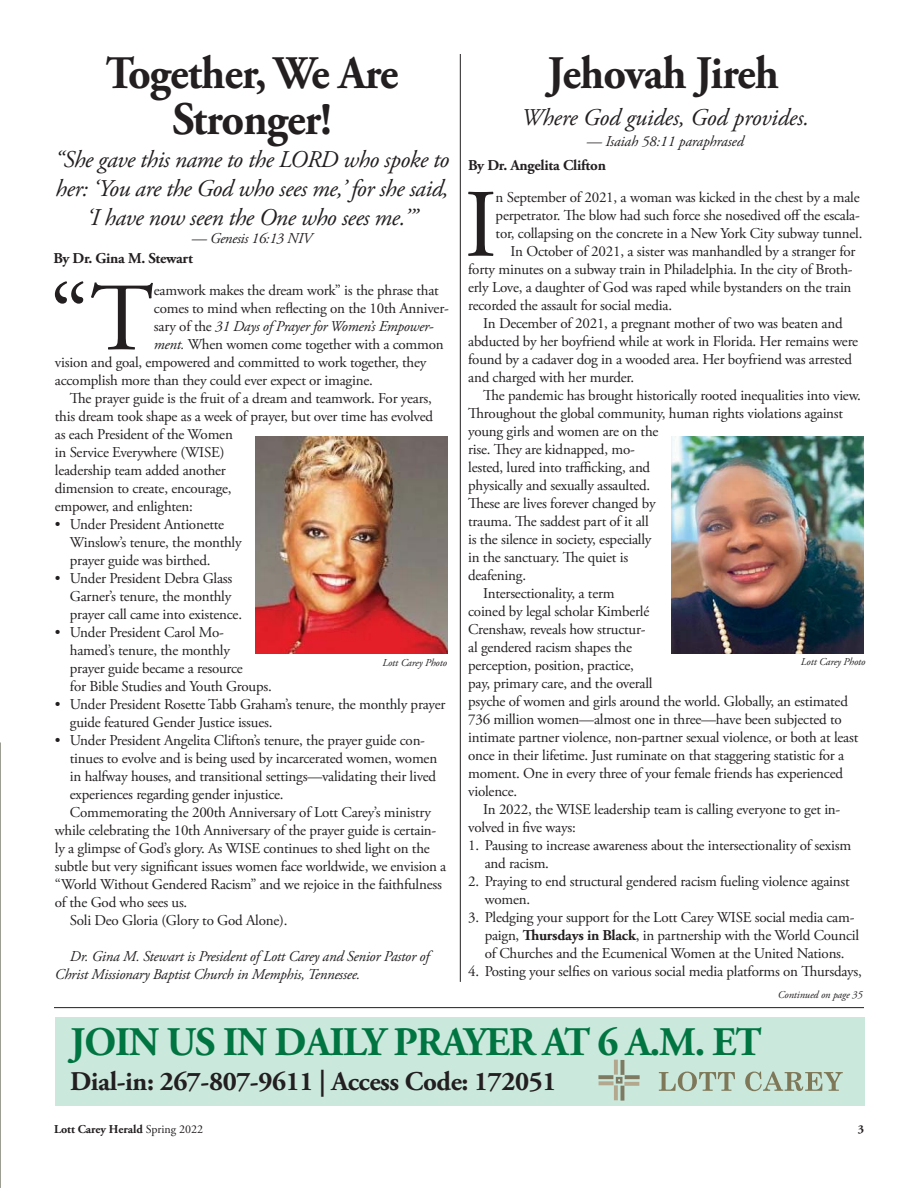
<style>
.page{position:relative;width:918px;height:1188px;background:#fff}
.page>*{position:absolute;margin:0;border:0;box-sizing:border-box;transform-origin:0 0}
.t1{font:96.45px "Adobe Garamond Pro";color:#231f20}
.t2{font:700 46.5px/46.5px "Adobe Garamond Pro";letter-spacing:-.02em;color:#231f20;text-align:center;scale:.95 1}
.t3{font:700 40.5px "Adobe Garamond Pro";letter-spacing:-.03em;color:#007541}
.t4{font:700 27px "Adobe Garamond Pro";letter-spacing:-.015em;color:#231f20}
.t5{font:italic 24px/28.8px "Adobe Garamond Pro";letter-spacing:-.02em;color:#231f20;text-align:center}
.t6{font:15px/18px "Adobe Garamond Pro";letter-spacing:-.015em;color:#231f20}
.t7{font:italic 15px/18px "Adobe Garamond Pro";letter-spacing:-.015em;color:#231f20}
.t8{font:700 15px "Adobe Garamond Pro";letter-spacing:-.015em;color:#231f20}
.t9{font:700 12px "Adobe Garamond Pro";color:#231f20}
.t10{font:italic 10.5px "Adobe Garamond Pro";letter-spacing:-.005em;color:#231f20}
.s1{font-style:normal}
.s2{font-style:italic}
.s3{font-weight:700}
.s4{font-weight:400}
</style>
<div class="page">
<hr style="left:54px;top:1007px;width:810px;height:1px;background:#231f20">
<hr style="left:460px;top:54px;width:1px;height:928px;background:#231f20">
<div style="left:56px;top:1017px;width:810px;height:89px;background:#cbe8dd"></div>
<div style="left:616px;top:1077px;width:6px;height:7px;border:2px solid #7e7a61"></div>
<svg style="left:599px;top:1081px;width:15px;height:4px"></svg>
<svg style="left:598px;top:1075px;width:15px;height:4px"></svg>
<svg style="left:624px;top:1082px;width:15px;height:4px"></svg>
<svg style="left:625px;top:1075px;width:15px;height:4px"></svg>
<hr style="left:614px;top:1085px;width:4px;height:15px;background:#b3a78e">
<hr style="left:621px;top:1086px;width:3px;height:15px;background:#7e7a61">
<hr style="left:614px;top:1060px;width:4px;height:15px;background:#b3a78e">
<hr style="left:621px;top:1060px;width:3px;height:15px;background:#7e7a61">
<svg style="left:659px;top:1072px;width:76px;height:19px"></svg>
<svg style="left:745px;top:1072px;width:98px;height:19px"></svg>
<img style="left:256px;top:437px;width:191px;height:216px">
<img style="left:672px;top:437px;width:191px;height:216px">
<h2 class="t2" style="left:106px;top:53px;width:310px">Together, We Are<br>Stronger!</h2>
<h3 class="t5" style="left:55px;top:147px;width:396px">“She gave this name to the LORD who spoke to her: ‘You are the God who sees me,’ for she said, ‘I have now seen the One who sees me.’”</h3>
<p class="t7" style="left:192px;top:230px;width:122px">— Genesis 16:13 NIV</p>
<p class="t8" style="left:53px;top:252px;width:141px">By Dr. Gina M. Stewart</p>
<h1 class="t1" style="left:50px;top:280px;width:106px">“T</h1>
<p class="t6" style="left:154px;top:283px;width:286px">eamwork makes the dream work” is the phrase that</p>
<p class="t6" style="left:154px;top:301px;width:296px">comes to mind when reflecting on the 10th Anniver-</p>
<p class="t7" style="left:154px;top:319px;width:281px"><span class="s1">sary of the</span> 31 Days of Prayer for Women’s Empower-</p>
<p class="t6" style="left:154px;top:337px;width:291px"><span class="s2">ment.</span> When women come together with a common</p>
<p class="t6" style="left:55px;top:355px;width:373px">vision and goal, empowered and committed to work together, they</p>
<p class="t6" style="left:55px;top:373px;width:319px">accomplish more than they could ever expect or imagine.</p>
<p class="t6" style="left:70px;top:391px;width:364px">The prayer guide is the fruit of a dream and teamwork. For years,</p>
<p class="t6" style="left:55px;top:409px;width:380px">this dream took shape as a week of prayer, but over time has evolved</p>
<p class="t6" style="left:55px;top:427px;width:179px">as each President of the Women</p>
<p class="t6" style="left:55px;top:445px;width:171px">in Service Everywhere (WISE)</p>
<p class="t6" style="left:55px;top:463px;width:173px">leadership team added another</p>
<p class="t6" style="left:55px;top:481px;width:178px">dimension to create, encourage,</p>
<p class="t6" style="left:55px;top:499px;width:140px">empower, and enlighten:</p>
<p class="t6" style="left:70px;top:517px;width:173px;text-indent:-15px">• Under President Antionette<br>Winslow’s tenure, the monthly prayer guide was birthed.</p>
<p class="t6" style="left:70px;top:571px;width:174px;text-indent:-15px">• Under President Debra Glass<br>Garner’s tenure, the monthly prayer call came into existence.</p>
<p class="t6" style="left:70px;top:625px;width:203px;text-indent:-15px">• Under President Carol Mo&shy;hamed’s tenure, the monthly<br>prayer guide became a resource<br>for Bible Studies and Youth Groups.</p>
<p class="t6" style="left:70px;top:697px;width:377px;text-indent:-15px">• Under President Rosette Tabb Graham’s tenure, the monthly prayer guide featured Gender Justice issues.</p>
<p class="t6" style="left:55px;top:733px;width:372px">• Under President Angelita Clifton’s tenure, the prayer guide con-</p>
<p class="t6" style="left:70px;top:751px;width:369px">tinues to evolve and is being used by incarcerated women, women</p>
<p class="t6" style="left:70px;top:769px;width:368px">in halfway houses, and transitional settings—validating their lived</p>
<p class="t6" style="left:70px;top:787px;width:215px">experiences regarding gender injustice.</p>
<p class="t6" style="left:70px;top:805px;width:363px">Commemorating the 200th Anniversary of Lott Carey’s ministry</p>
<p class="t6" style="left:55px;top:823px;width:383px">while celebrating the 10th Anniversary of the prayer guide is certain-</p>
<p class="t6" style="left:55px;top:841px;width:376px">ly a glimpse of God’s glory. As WISE continues to shed light on the</p>
<p class="t6" style="left:55px;top:859px;width:393px">subtle but very significant issues women face worldwide, we envision a</p>
<p class="t6" style="left:55px;top:877px;width:389px">“World Without Gendered Racism” and we rejoice in the faithfulness</p>
<p class="t6" style="left:55px;top:895px;width:134px">of the God who sees us.</p>
<p class="t6" style="left:70px;top:913px;width:219px">Soli Deo Gloria (Glory to God Alone).</p>
<p class="t7" style="left:55px;top:949px;width:376px;text-indent:15px">Dr. Gina M. Stewart is President of Lott Carey and Senior Pastor of<br>Christ Missionary Baptist Church in Memphis, Tennessee.</p>
<p class="t10" style="left:382px;top:658px;width:66px">Lott Carey Photo</p>
<h2 class="t2" style="left:548px;top:53px;width:245px">Jehovah Jireh</h2>
<h3 class="t5" style="left:522px;top:105px;width:289px">Where God guides, God provides.</h3>
<p class="t7" style="left:587px;top:133px;width:158px">— Isaiah 58:11 paraphrased</p>
<p class="t8" style="left:468px;top:159px;width:139px">By Dr. Angelita Clifton</p>
<h1 class="t1" style="left:464px;top:187px;width:34px">I</h1>
<p class="t6" style="left:496px;top:189px;width:366px">n September of 2021, a woman was kicked in the chest by a male</p>
<p class="t6" style="left:496px;top:207px;width:366px">perpetrator. The blow had such force she nosedived off the escala-</p>
<p class="t6" style="left:496px;top:225px;width:368px">tor, collapsing on the concrete in a New York City subway tunnel.</p>
<p class="t6" style="left:511px;top:243px;width:346px">In October of 2021, a sister was manhandled by a stranger for</p>
<p class="t6" style="left:468px;top:261px;width:386px">forty minutes on a subway train in Philadelphia. In the city of Broth-</p>
<p class="t6" style="left:468px;top:279px;width:385px">erly Love, a daughter of God was raped while bystanders on the train</p>
<p class="t6" style="left:468px;top:297px;width:205px">recorded the assault for social media.</p>
<p class="t6" style="left:483px;top:315px;width:361px">In December of 2021, a pregnant mother of two was beaten and</p>
<p class="t6" style="left:468px;top:333px;width:392px">abducted by her boyfriend while at work in Florida. Her remains were</p>
<p class="t6" style="left:468px;top:351px;width:386px">found by a cadaver dog in a wooded area. Her boyfriend was arrested</p>
<p class="t6" style="left:468px;top:369px;width:167px">and charged with her murder.</p>
<p class="t6" style="left:483px;top:387px;width:379px">The pandemic has brought historically rooted inequalities into view.</p>
<p class="t6" style="left:468px;top:405px;width:376px">Throughout the global community, human rights violations against</p>
<p class="t6" style="left:468px;top:423px;width:192px">young girls and women are on the</p>
<p class="t6" style="left:468px;top:441px;width:168px">rise. They are kidnapped, mo-</p>
<p class="t6" style="left:468px;top:459px;width:184px">lested, lured into trafficking, and</p>
<p class="t6" style="left:468px;top:477px;width:184px">physically and sexually assaulted.</p>
<p class="t6" style="left:468px;top:495px;width:189px">These are lives forever changed by</p>
<p class="t6" style="left:468px;top:513px;width:182px">trauma. The saddest part of it all</p>
<p class="t6" style="left:468px;top:531px;width:185px">is the silence in society, especially</p>
<p class="t6" style="left:468px;top:549px;width:162px">in the sanctuary. The quiet is</p>
<p class="t6" style="left:468px;top:567px;width:59px">deafening.</p>
<p class="t6" style="left:483px;top:585px;width:133px">Intersectionality, a term</p>
<p class="t6" style="left:468px;top:603px;width:183px">coined by legal scholar Kimberlé</p>
<p class="t6" style="left:468px;top:621px;width:179px">Crenshaw, reveals how structur-</p>
<p class="t6" style="left:468px;top:639px;width:165px">al gendered racism shapes the</p>
<p class="t6" style="left:468px;top:657px;width:167px">perception, position, practice,</p>
<p class="t6" style="left:468px;top:675px;width:186px">pay, primary care, and the overall</p>
<p class="t6" style="left:468px;top:693px;width:381px">psyche of women and girls around the world. Globally, an estimated</p>
<p class="t6" style="left:468px;top:711px;width:375px">736 million women—almost one in three—have been subjected to</p>
<p class="t6" style="left:468px;top:729px;width:392px">intimate partner violence, non-partner sexual violence, or both at least</p>
<p class="t6" style="left:468px;top:747px;width:378px">once in their lifetime. Just ruminate on that staggering statistic for a</p>
<p class="t6" style="left:468px;top:765px;width:376px">moment. One in every three of your female friends has experienced</p>
<p class="t6" style="left:468px;top:783px;width:51px">violence.</p>
<p class="t6" style="left:483px;top:801px;width:359px">In 2022, the WISE leadership team is calling everyone to get in-</p>
<p class="t6" style="left:468px;top:819px;width:109px">volved in five ways:</p>
<p class="t6" style="left:485px;top:837px;width:368px;text-indent:-16px">1. Pausing to increase awareness about the intersectionality of sexism and racism.</p>
<p class="t6" style="left:485px;top:873px;width:366px;text-indent:-16px">2. Praying to end structural gendered racism fueling violence against women.</p>
<p class="t6" style="left:485px;top:909px;width:376px;text-indent:-16px">3. Pledging your support for the Lott Carey WISE social media cam&shy;paign, <span class="s3">Thursdays in Black</span>, in partnership with the World Council of Churches and the Ecumenical Women at the United Nations.</p>
<p class="t6" style="left:468px;top:963px;width:395px">4. Posting your selfies on various social media platforms on Thursdays,</p>
<p class="t10" style="left:801px;top:658px;width:66px">Lott Carey Photo</p>
<p class="t10" style="left:778px;top:991px;width:86px">Continued on page 35</p>
<h3 class="t3" style="left:70px;top:1026px;width:693px">JOIN US IN DAILY PRAYER AT 6 A.M. ET</h3>
<h3 class="t4" style="left:70px;top:1071px;width:488px">Dial-in: 267-807-9611 | Access Code: 172051</h3>
<p class="t9" style="left:54px;top:1124px;width:151px">Lott Carey Herald <span class="s4">Spring 2022</span></p>
<p class="t9" style="left:858px;top:1124px;width:8px">3</p>
</div>
